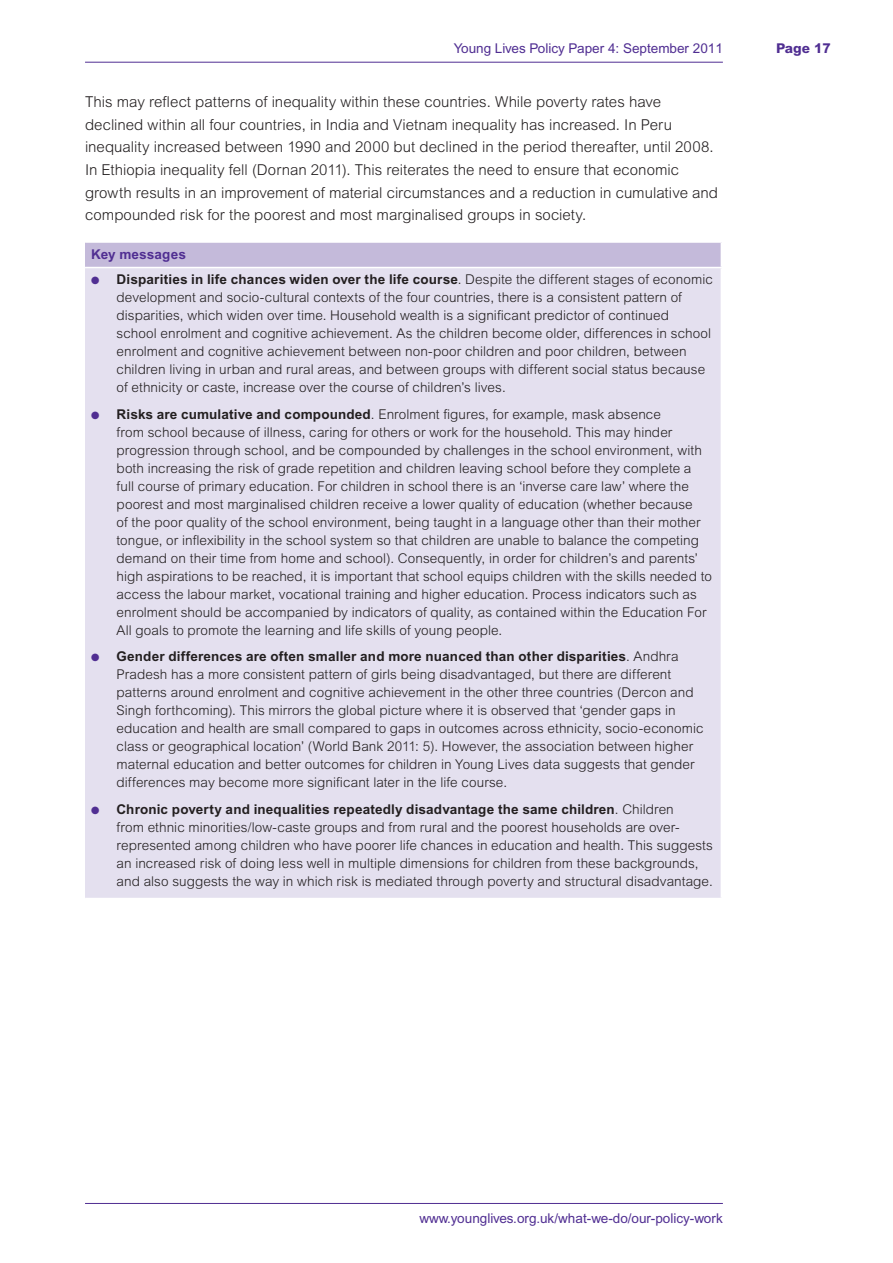
<style>
.page{position:relative;width:893px;height:1263px;background:#fff}
.page>*{position:absolute;margin:0;border:0;box-sizing:border-box;transform-origin:0 0}
.t1{font:300 15px/22.5px "Arial";color:#231f20}
.t2{font:300 13.5px/18px "Arial";letter-spacing:.005em;color:#231f20}
.t3{font:13.5px "Arial";color:#502e92}
.t4{font:700 13.5px "Arial";letter-spacing:.01em;color:#502e92}
.t5{font:800 13.5px "Arial";color:#502e92}
.s1{color:#502e92}
.s2{font-weight:700}
</style>
<div class="page">
<hr style="left:85px;top:62px;width:638px;height:1px;background:#502e92">
<hr style="left:85px;top:1203px;width:638px;height:1px;background:#502e92">
<div style="left:85px;top:242px;width:636px;height:25px;background:#c4bada"></div>
<div style="left:85px;top:267px;width:636px;height:631px;background:#e4e0ef"></div>
<hr style="left:85px;top:241px;width:637px;height:2px;background:#fff">
<hr style="left:85px;top:267px;width:637px;height:1px;background:#fff">
<p class="t3" style="left:454px;top:41px;width:271px">Young Lives Policy Paper 4: September 2011</p>
<p class="t1" style="left:85px;top:91px;width:634px">This may reflect patterns of inequality within these countries. While poverty rates have declined within all four countries, in India and Vietnam inequality has increased. In Peru inequality increased between 1990 and 2000 but declined in the period thereafter, until 2008.<br>In Ethiopia inequality fell (Dornan 2011). This reiterates the need to ensure that economic growth results in an improvement of material circumstances and a reduction in cumulative and compounded risk for the poorest and most marginalised groups in society.</p>
<p class="t4" style="left:91px;top:246px;width:96px">Key messages</p>
<p class="t2" style="left:117px;top:270px;width:598px;text-indent:-26px"><span class="s1">●</span> <span class="s2">Disparities in life chances widen over the life course</span>. Despite the different stages of economic development and socio-cultural contexts of the four countries, there is a consistent pattern of disparities, which widen over time. Household wealth is a significant predictor of continued<br>school enrolment and cognitive achievement. As the children become older, differences in school enrolment and cognitive achievement between non-poor children and poor children, between children living in urban and rural areas, and between groups with different social status because of ethnicity or caste, increase over the course of children’s lives.</p>
<p class="t2" style="left:117px;top:405px;width:597px;text-indent:-26px"><span class="s1">●</span> <span class="s2">Risks are cumulative and compounded</span>. Enrolment figures, for example, mask absence<br>from school because of illness, caring for others or work for the household. This may hinder progression through school, and be compounded by challenges in the school environment, with both increasing the risk of grade repetition and children leaving school before they complete a full course of primary education. For children in school there is an ‘inverse care law’ where the poorest and most marginalised children receive a lower quality of education (whether because<br>of the poor quality of the school environment, being taught in a language other than their mother tongue, or inflexibility in the school system so that children are unable to balance the competing demand on their time from home and school). Consequently, in order for children’s and parents’ high aspirations to be reached, it is important that school equips children with the skills needed to access the labour market, vocational training and higher education. Process indicators such as enrolment should be accompanied by indicators of quality, as contained within the Education For All goals to promote the learning and life skills of young people.</p>
<p class="t2" style="left:117px;top:647px;width:589px;text-indent:-26px"><span class="s1">●</span> <span class="s2">Gender differences are often smaller and more nuanced than other disparities</span>. Andhra Pradesh has a more consistent pattern of girls being disadvantaged, but there are different patterns around enrolment and cognitive achievement in the other three countries (Dercon and Singh forthcoming). This mirrors the global picture where it is observed that ‘gender gaps in education and health are small compared to gaps in outcomes across ethnicity, socio-economic class or geographical location’ (World Bank 2011: 5). However, the association between higher maternal education and better outcomes for children in Young Lives data suggests that gender differences may become more significant later in the life course.</p>
<p class="t2" style="left:117px;top:800px;width:598px;text-indent:-26px"><span class="s1">●</span> <span class="s2">Chronic poverty and inequalities repeatedly disadvantage the same children</span>. Children<br>from ethnic minorities/low-caste groups and from rural and the poorest households are over&shy;represented among children who have poorer life chances in education and health. This suggests an increased risk of doing less well in multiple dimensions for children from these backgrounds, and also suggests the way in which risk is mediated through poverty and structural disadvantage.</p>
<p class="t5" style="left:776px;top:40px;width:56px">Page 17</p>
<p class="t3" style="left:419px;top:1210px;width:305px">www.younglives.org.uk/what-we-do/our-policy-work</p>
</div>
